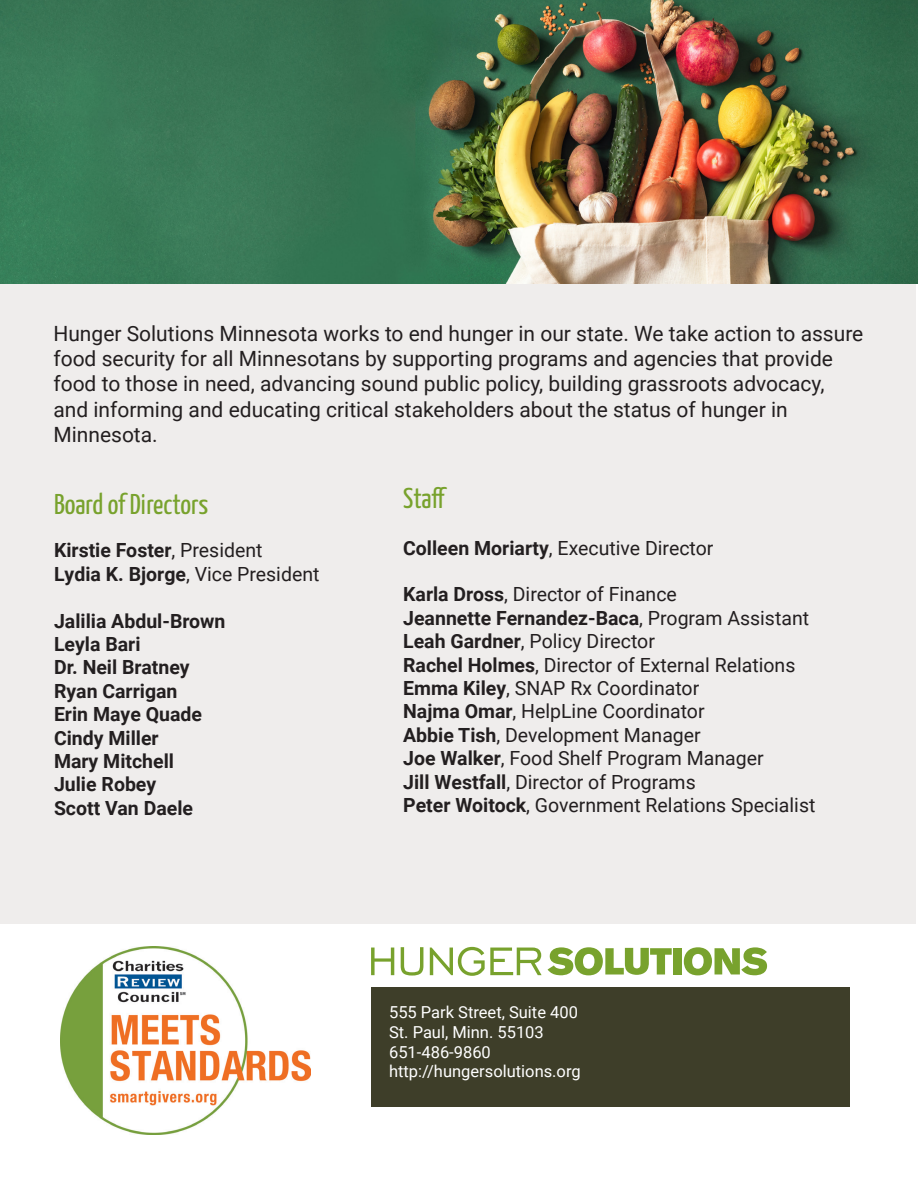
<style>
.page{position:relative;width:918px;height:1188px;background:#fff}
.page>*{position:absolute;margin:0;border:0;box-sizing:border-box;transform-origin:0 0}
.Section_heading{font:28.5px "Yanone Kaffeesatz";color:#78a22d}
.Text{font:21px/25.2px "Roboto";color:#231f20}
.Text-2{font:19.5px "Roboto";color:#231f20}
.Text-3{font:700 19.5px "Roboto";color:#231f20}
.Text-4{font:16.5px "Roboto";color:#fff}
.s1{font-weight:400}
.s2{font-weight:700}
</style>
<div class="page">
<div style="left:0;top:9px;width:916px;height:914px;background:#efedec"></div>
<svg style="left:371px;top:948px;width:23px;height:27px"></svg>
<svg style="left:401px;top:947px;width:22px;height:29px"></svg>
<svg style="left:430px;top:947px;width:112px;height:29px"></svg>
<svg style="left:548px;top:947px;width:124px;height:28px"></svg>
<div style="left:673px;top:948px;width:8px;height:26px;background:#78a22d"></div>
<svg style="left:684px;top:947px;width:83px;height:28px"></svg>
<div style="left:371px;top:988px;width:478px;height:119px;background:#3e3e29"></div>
<img style="left:60px;top:947px;width:251px;height:187px">
<img style="left:0;top:0;width:918px;height:284px">
<p class="Text" style="left:53px;top:320px;width:811px">Hunger Solutions Minnesota works to end hunger in our state. We take action to assure food security for all Minnesotans by supporting programs and agencies that provide food to those in need, advancing sound public policy, building grassroots advocacy, and informing and educating critical stakeholders about the status of hunger in Minnesota.</p>
<p class="Section_heading" style="left:54px;top:484px;width:156px">Board of Directors</p>
<p class="Text-3" style="left:54px;top:537px;width:210px">Kirstie Foster<span class="s1">, President</span></p>
<p class="Text-2" style="left:54px;top:560px;width:267px"><span class="s2">Lydia K. Bjorge</span>, Vice President</p>
<p class="Text-3" style="left:54px;top:607px;width:173px">Jalilia Abdul-Brown</p>
<p class="Text-3" style="left:54px;top:630px;width:88px">Leyla Bari</p>
<p class="Text-3" style="left:54px;top:654px;width:137px">Dr. Neil Bratney</p>
<p class="Text-3" style="left:54px;top:677px;width:125px">Ryan Carrigan</p>
<p class="Text-3" style="left:54px;top:701px;width:150px">Erin Maye Quade</p>
<p class="Text-3" style="left:54px;top:724px;width:106px">Cindy Miller</p>
<p class="Text-3" style="left:54px;top:747px;width:122px">Mary Mitchell</p>
<p class="Text-3" style="left:54px;top:771px;width:104px">Julie Robey</p>
<p class="Text-3" style="left:54px;top:794px;width:141px">Scott Van Daele</p>
<p class="Section_heading" style="left:403px;top:478px;width:45px">Staff</p>
<p class="Text-2" style="left:403px;top:534px;width:312px"><span class="s2">Colleen Moriarty</span>, Executive Director</p>
<p class="Text-2" style="left:403px;top:581px;width:275px"><span class="s2">Karla Dross</span>, Director of Finance</p>
<p class="Text-3" style="left:403px;top:604px;width:407px">Jeannette Fernandez-Baca<span class="s1">, Program Assistant</span></p>
<p class="Text-2" style="left:403px;top:628px;width:253px"><span class="s2">Leah Gardner</span>, Policy Director</p>
<p class="Text-2" style="left:403px;top:651px;width:394px"><span class="s2">Rachel Holmes</span>, Director of External Relations</p>
<p class="Text-2" style="left:403px;top:674px;width:298px"><span class="s2">Emma Kiley</span>, SNAP Rx Coordinator</p>
<p class="Text-2" style="left:403px;top:698px;width:303px"><span class="s2">Najma Omar</span>, HelpLine Coordinator</p>
<p class="Text-2" style="left:403px;top:721px;width:299px"><span class="s2">Abbie Tish</span>, Development Manager</p>
<p class="Text-2" style="left:403px;top:745px;width:362px"><span class="s2">Joe Walker</span>, Food Shelf Program Manager</p>
<p class="Text-2" style="left:403px;top:768px;width:294px"><span class="s2">Jill Westfall</span>, Director of Programs</p>
<p class="Text-2" style="left:403px;top:791px;width:414px"><span class="s2">Peter Woitock</span>, Government Relations Specialist</p>
<p class="Text-4" style="left:389px;top:1001px;width:190px">555 Park Street, Suite 400</p>
<p class="Text-4" style="left:389px;top:1020px;width:156px">St. Paul, Minn. 55103</p>
<p class="Text-4" style="left:389px;top:1040px;width:103px">651-486-9860</p>
<p class="Text-4" style="left:389px;top:1060px;width:193px">http://hungersolutions.org</p>
</div>
